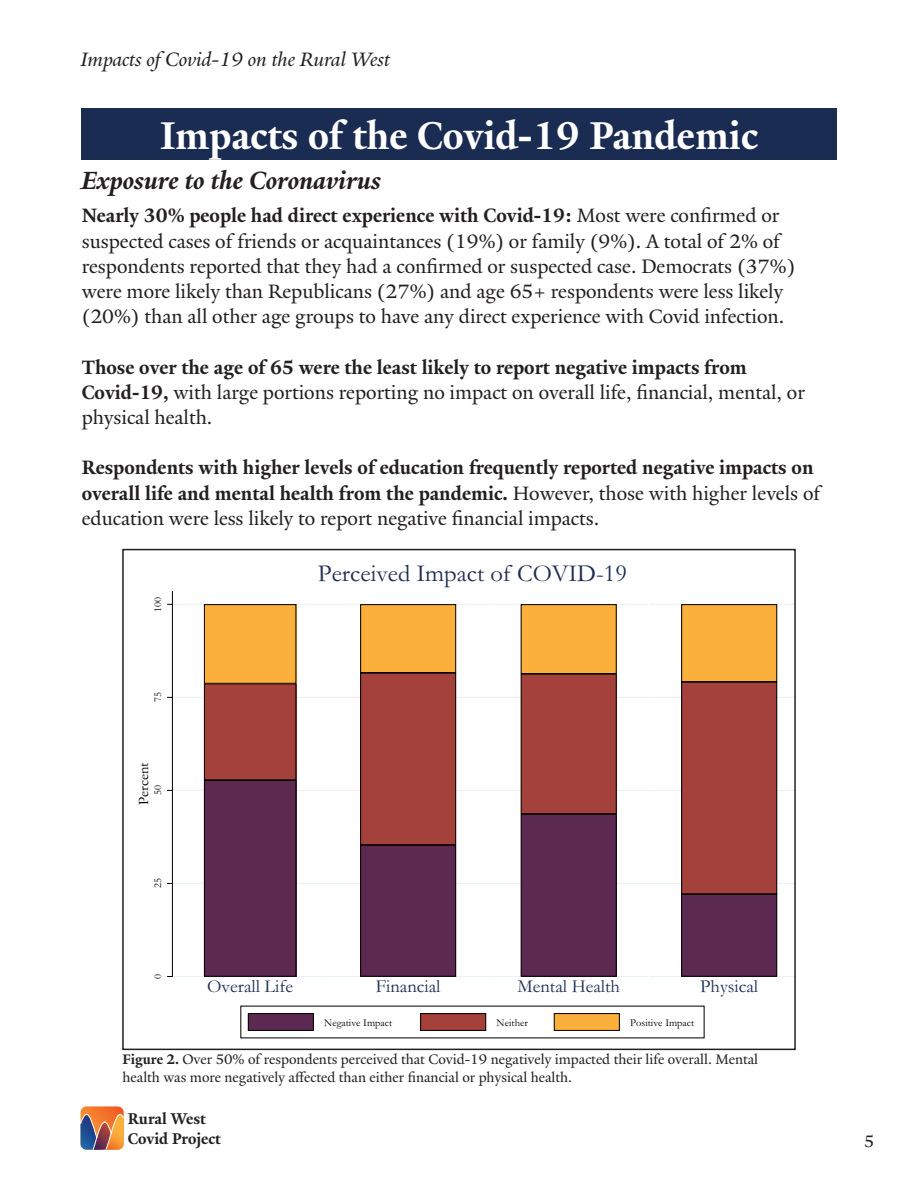
<style>
.page{position:relative;width:918px;height:1188px;background:#fff}
.page>*{position:absolute;margin:0;border:0;box-sizing:border-box;transform-origin:0 0}
.t1{font:700 42px "Yale New";color:#fff}
.t2{font:italic 700 27px "Yale New";color:#231f20}
.t3{font:24.6px "Garamond 0";color:#1e2d53}
.t4{font:21px/25.2px "Yale New";color:#231f20}
.t5{font:700 21px/25.2px "Yale New";color:#231f20}
.t6{font:italic 21px "Yale New";color:#231f20}
.t7{font:18.45px "Garamond 0";color:#1e2d53}
.t8{font:18px "Yale New";color:#231f20}
.t9{font:700 16.8px/20.2px "Yale New";color:#231f20}
.t10{font:15px/18px "Yale New";color:#231f20}
.t11{font:14.55px "Garamond 0";color:#000}
.t12{font:10.5px "Garamond 0";color:#000}
.s1{font-weight:700}
.s2{font-weight:400}
</style>
<div class="page">
<svg style="left:80px;top:1106px;width:44px;height:44px;background:#b87a5d"></svg>
<hr style="left:172px;top:976px;width:156px;height:1px;background:#eaf2f3">
<hr style="left:172px;top:883px;width:156px;height:1px;background:#eaf2f3">
<hr style="left:172px;top:790px;width:156px;height:1px;background:#eaf2f3">
<hr style="left:172px;top:697px;width:156px;height:1px;background:#eaf2f3">
<hr style="left:172px;top:604px;width:156px;height:1px;background:#eaf2f3">
<div style="left:204px;top:780px;width:92px;height:197px;background:#5c2950"></div>
<div style="left:204px;top:780px;width:92px;height:197px;border:1px solid #000"></div>
<div style="left:204px;top:684px;width:92px;height:96px;background:#a5413b"></div>
<div style="left:204px;top:684px;width:92px;height:96px;border:1px solid #000"></div>
<div style="left:204px;top:604px;width:92px;height:80px;background:#fbb03b"></div>
<div style="left:204px;top:604px;width:92px;height:80px;border:1px solid #000"></div>
<hr style="left:172px;top:591px;width:1px;height:386px;background:#000">
<hr style="left:328px;top:976px;width:160px;height:1px;background:#eaf2f3">
<hr style="left:328px;top:883px;width:160px;height:1px;background:#eaf2f3">
<hr style="left:328px;top:790px;width:160px;height:1px;background:#eaf2f3">
<hr style="left:328px;top:697px;width:160px;height:1px;background:#eaf2f3">
<hr style="left:328px;top:604px;width:160px;height:1px;background:#eaf2f3">
<div style="left:360px;top:845px;width:96px;height:132px;background:#5c2950"></div>
<div style="left:360px;top:845px;width:96px;height:132px;border:1px solid #000"></div>
<div style="left:360px;top:673px;width:96px;height:172px;background:#a5413b"></div>
<div style="left:360px;top:673px;width:96px;height:172px;border:1px solid #000"></div>
<div style="left:360px;top:604px;width:96px;height:69px;background:#fbb03b"></div>
<div style="left:360px;top:604px;width:96px;height:69px;border:1px solid #000"></div>
<hr style="left:488px;top:976px;width:161px;height:1px;background:#eaf2f3">
<hr style="left:488px;top:883px;width:161px;height:1px;background:#eaf2f3">
<hr style="left:488px;top:790px;width:161px;height:1px;background:#eaf2f3">
<hr style="left:488px;top:697px;width:161px;height:1px;background:#eaf2f3">
<hr style="left:488px;top:604px;width:161px;height:1px;background:#eaf2f3">
<div style="left:521px;top:814px;width:96px;height:163px;background:#5c2950"></div>
<div style="left:521px;top:814px;width:96px;height:163px;border:1px solid #000"></div>
<div style="left:521px;top:674px;width:96px;height:140px;background:#a5413b"></div>
<div style="left:521px;top:674px;width:96px;height:140px;border:1px solid #000"></div>
<div style="left:521px;top:604px;width:96px;height:70px;background:#fbb03b"></div>
<div style="left:521px;top:604px;width:96px;height:70px;border:1px solid #000"></div>
<svg style="left:777px;top:605px;width:1px;height:371px"></svg>
<hr style="left:649px;top:976px;width:146px;height:1px;background:#eaf2f3">
<hr style="left:649px;top:883px;width:146px;height:1px;background:#eaf2f3">
<hr style="left:649px;top:790px;width:146px;height:1px;background:#eaf2f3">
<hr style="left:649px;top:697px;width:146px;height:1px;background:#eaf2f3">
<hr style="left:649px;top:604px;width:146px;height:1px;background:#eaf2f3">
<div style="left:681px;top:894px;width:96px;height:83px;background:#5c2950"></div>
<div style="left:681px;top:894px;width:96px;height:83px;border:1px solid #000"></div>
<div style="left:681px;top:682px;width:96px;height:212px;background:#a5413b"></div>
<div style="left:681px;top:682px;width:96px;height:212px;border:1px solid #000"></div>
<div style="left:681px;top:604px;width:96px;height:78px;background:#fbb03b"></div>
<div style="left:681px;top:604px;width:96px;height:78px;border:1px solid #000"></div>
<div style="left:248px;top:1013px;width:66px;height:18px;background:#5c2950"></div>
<div style="left:248px;top:1013px;width:66px;height:18px;border:1px solid #000"></div>
<div style="left:420px;top:1013px;width:66px;height:18px;background:#a5413b"></div>
<div style="left:420px;top:1013px;width:66px;height:18px;border:1px solid #000"></div>
<div style="left:554px;top:1013px;width:66px;height:18px;background:#fbb03b"></div>
<div style="left:554px;top:1013px;width:66px;height:18px;border:1px solid #000"></div>
<div style="left:122px;top:549px;width:674px;height:501px;border:2px solid #231f20"></div>
<div style="left:81px;top:108px;width:756px;height:52px;background:#1b2c52"></div>
<p class="t6" style="left:80px;top:47px;width:311px">Impacts of Covid-19 on the Rural West</p>
<p class="t1" style="left:160px;top:111px;width:599px">Impacts of the Covid-19 Pandemic</p>
<p class="t2" style="left:81px;top:164px;width:301px">Exposure to the Coronavirus</p>
<p class="t4" style="left:82px;top:203px;width:715px"><span class="s1">Nearly 30% people had direct experience with Covid-19:</span> Most were confirmed or suspected cases of friends or acquaintances (19%) or family (9%). A total of 2% of respondents reported that they had a confirmed or suspected case. Democrats (37%) were more likely than Republicans (27%) and age 65+ respondents were less likely (20%) than all other age groups to have any direct experience with Covid infection.</p>
<p class="t4" style="left:82px;top:354px;width:725px"><span class="s1">Those over the age of 65 were the least likely to report negative impacts from<br>Covid-19,</span> with large portions reporting no impact on overall life, financial, mental, or physical health.</p>
<p class="t5" style="left:82px;top:455px;width:740px">Respondents with higher levels of education frequently reported negative impacts on overall life and mental health from the pandemic. <span class="s2">However, those with higher levels of education were less likely to report negative financial impacts.</span></p>
<p class="t12" style="left:152px;top:612px;width:16px;rotate:-90deg">100</p>
<p class="t12" style="left:152px;top:702px;width:11px;rotate:-90deg">75</p>
<p class="t11" style="left:136px;top:805px;width:44px;rotate:-90deg">Percent</p>
<p class="t12" style="left:152px;top:795px;width:11px;rotate:-90deg">50</p>
<p class="t12" style="left:152px;top:888px;width:11px;rotate:-90deg">25</p>
<p class="t12" style="left:152px;top:979px;width:6px;rotate:-90deg">0</p>
<p class="t3" style="left:318px;top:559px;width:311px">Perceived Impact of COVID-19</p>
<p class="t7" style="left:207px;top:976px;width:87px">Overall Life</p>
<p class="t7" style="left:376px;top:976px;width:66px">Financial</p>
<p class="t7" style="left:517px;top:976px;width:104px">Mental Health</p>
<p class="t7" style="left:700px;top:976px;width:59px">Physical</p>
<p class="t12" style="left:324px;top:1017px;width:70px">Negative Impact</p>
<p class="t12" style="left:497px;top:1017px;width:33px">Neither</p>
<p class="t12" style="left:630px;top:1017px;width:66px">Positive Impact</p>
<p class="t10" style="left:123px;top:1050px;width:637px"><span class="s1">Figure 2.</span> Over 50% of respondents perceived that Covid-19 negatively impacted their life overall. Mental health was more negatively affected than either financial or physical health.</p>
<p class="t9" style="left:128px;top:1109px;width:94px">Rural West<br>Covid Project</p>
<p class="t8" style="left:864px;top:1131px;width:12px">5</p>
</div>
